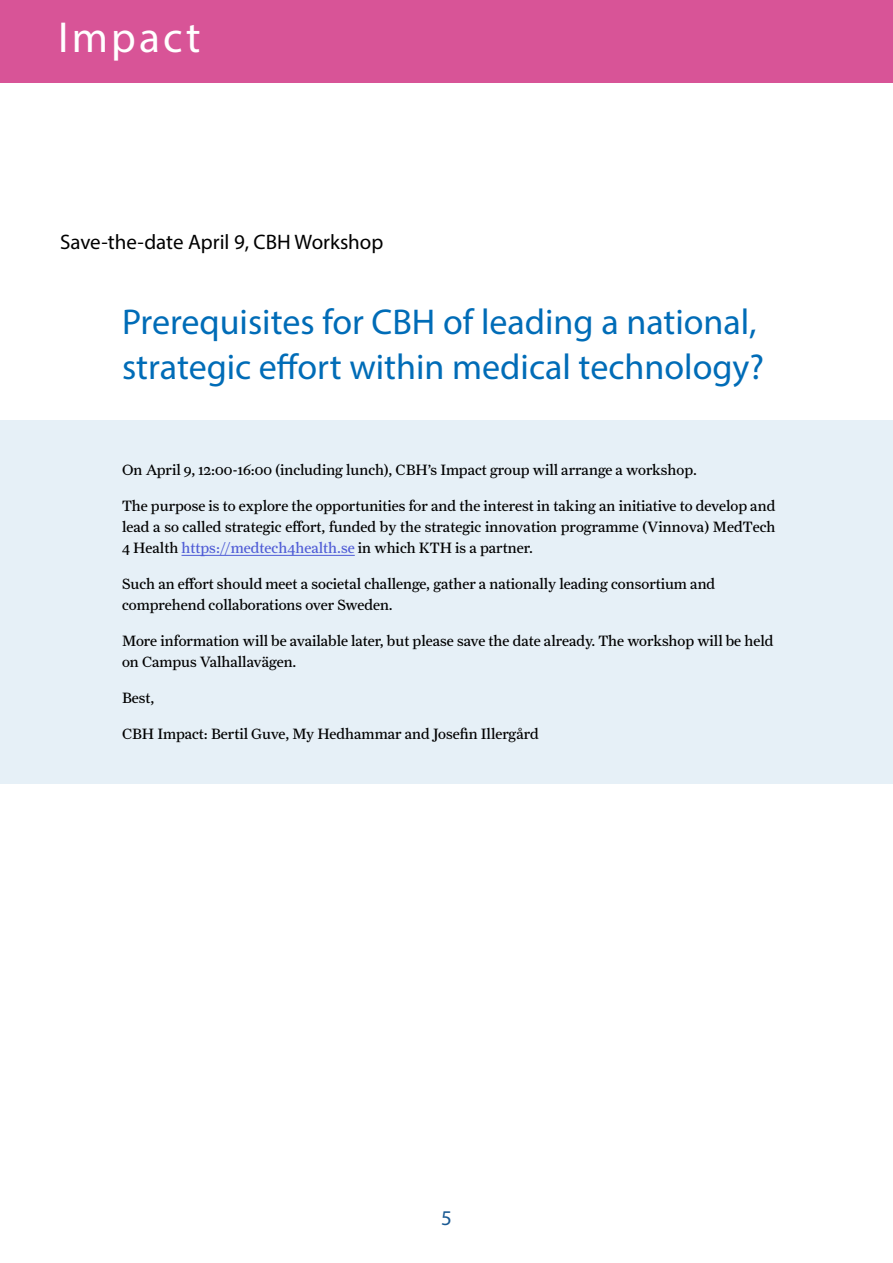
<style>
.page{position:relative;width:893px;height:1263px;background:#fff}
.page>*{position:absolute;margin:0;border:0;box-sizing:border-box;transform-origin:0 0}
.t1{font:43.5px "Myriad Pro";letter-spacing:.07em;color:#fff}
.Text{font:36px/45px "Myriad Pro";color:#006cb7}
.Text-2{font:21px "Myriad Pro";color:#000}
.t2{font:21px "Myriad Pro";color:#195992}
.Text-3{font:15px/21px "Farnham Text";color:#000}
.s1{color:#4f5cd6}
</style>
<div class="page">
<div style="left:0;top:0;width:893px;height:82px;background:#d85497"></div>
<div style="left:0;top:420px;width:893px;height:363px;background:#e6f0f7"></div>
<hr style="left:182px;top:555px;width:173px;height:1px;background:#4f5cd6">
<p class="t1" style="left:58px;top:11px;width:144px">Impact</p>
<p class="Text-2" style="left:60px;top:229px;width:325px">Save-the-date April 9, CBH Workshop</p>
<p class="Text" style="left:122px;top:298px;width:644px">Prerequisites for CBH of leading a national, strategic effort within medical technology?</p>
<p class="Text-3" style="left:122px;top:459px;width:576px">On April 9, 12:00-16:00 (including lunch), CBH’s Impact group will arrange a workshop.</p>
<p class="Text-3" style="left:122px;top:495px;width:655px;text-align:justify">The purpose is to explore the opportunities for and the interest in taking an initiative to develop and lead a so called strategic effort, funded by the strategic innovation programme (Vinnova) MedTech 4 Health <span class="s1">https://medtech4health.se</span> in which KTH is a partner.</p>
<p class="Text-3" style="left:122px;top:573px;width:595px">Such an effort should meet a societal challenge, gather a nationally leading consortium and comprehend collaborations over Sweden.</p>
<p class="Text-3" style="left:122px;top:630px;width:653px">More information will be available later, but please save the date already. The workshop will be held on Campus Valhallavägen.</p>
<p class="Text-3" style="left:122px;top:687px;width:34px">Best,</p>
<p class="Text-3" style="left:122px;top:723px;width:418px">CBH Impact: Bertil Guve, My Hedhammar and Josefin Illergård</p>
<h3 class="t2" style="left:441px;top:1205px;width:12px">5</h3>
</div>
